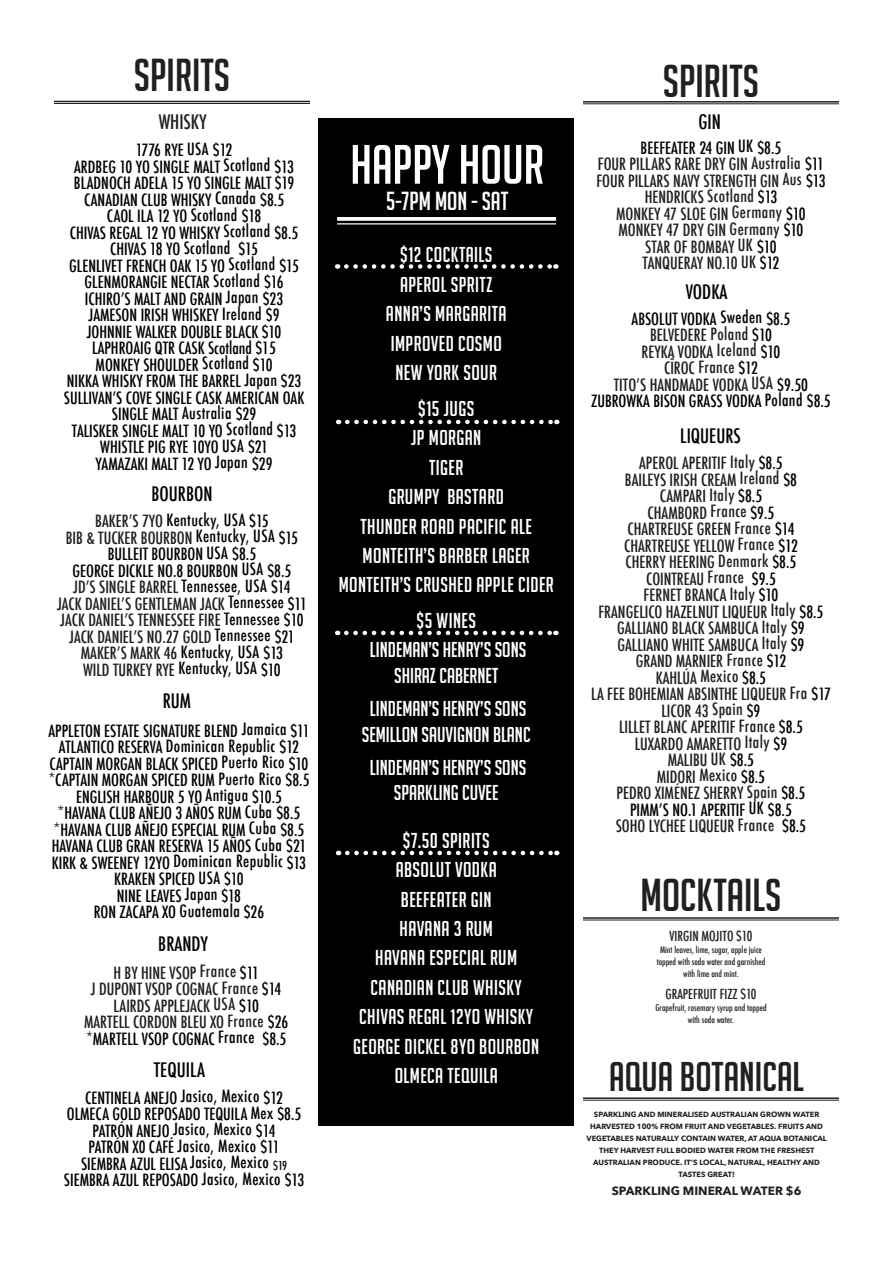
<style>
.page{position:relative;width:893px;height:1263px;background:#fff}
.page>*{position:absolute;margin:0;border:0;box-sizing:border-box;transform-origin:0 0}
.t1{font:54px "Big Noodle Titling";color:#fff}
.t2{font:45px "Big Noodle Titling";color:#231f20}
.t3{font:40.5px "Big Noodle Titling";color:#231f20}
.t4{font:25.5px "Big Noodle Titling";color:#fff}
.t5{font:21px/29.4px "Big Noodle Titling";letter-spacing:.02em;color:#fff;text-align:center}
.t6{font:21px/33.8px "Big Noodle Titling";color:#fff;text-align:center}
.t7{font:500 condensed 19.5px "Futura";color:#010101}
.t8{font:500 condensed 19.5px "Futura";color:#231f20}
.t9{font:500 condensed 16.5px/16.5px "Futura";color:#000;text-align:center}
.t10{font:500 condensed 16.5px/16.5px "Futura";color:#231f20;text-align:center}
.t11{font:500 condensed 13.5px "Futura";color:#231f20}
.t12{font:700 12px "Avenir Next";color:#231f20}
.t13{font:500 condensed 9px/12px "Futura";color:#231f20;text-align:center}
.t14{font:700 7.5px/12px "Avenir Next";color:#231f20;text-align:center}
.s1{color:#231f20}
.s2{color:#000}
.s3{font-size:12px}
</style>
<div class="page">
<div style="left:318px;top:118px;width:256px;height:1008px;background:#000"></div>
<hr style="left:54px;top:101px;width:256px;height:1px;background:#231f20">
<hr style="left:54px;top:103px;width:256px;height:1px;background:#231f20">
<hr style="left:583px;top:101px;width:256px;height:2px;background:#231f20">
<hr style="left:583px;top:104px;width:256px;height:1px;background:#231f20">
<hr style="left:583px;top:917px;width:256px;height:2px;background:#231f20">
<hr style="left:583px;top:920px;width:256px;height:1px;background:#231f20">
<hr style="left:583px;top:1097px;width:256px;height:2px;background:#231f20">
<hr style="left:583px;top:1100px;width:256px;height:1px;background:#231f20">
<svg style="left:346px;top:264px;width:210px;height:5px"></svg>
<svg style="left:347px;top:420px;width:210px;height:4px"></svg>
<svg style="left:346px;top:631px;width:210px;height:4px"></svg>
<svg style="left:337px;top:217px;width:219px;height:4px"></svg>
<hr style="left:337px;top:223px;width:219px;height:1px;background:#fff">
<svg style="left:347px;top:851px;width:210px;height:4px"></svg>
<h2 class="t2" style="left:134px;top:51px;width:98px">SPIRITS</h2>
<h2 class="t2" style="left:663px;top:57px;width:98px">SPIRITS</h2>
<p class="t8" style="left:159px;top:109px;width:49px">WHISKY</p>
<p class="t9" style="left:64px;top:142px;width:242px">1776 RYE USA $12<br>ARDBEG 10 YO SINGLE MALT Scotland $13<br>BLADNOCH ADELA 15 YO SINGLE MALT $19<br>CANADIAN CLUB WHISKY Canada $8.5<br>CAOL ILA 12 YO Scotland $18<br>CHIVAS REGAL 12 YO WHISKY Scotland $8.5<br>CHIVAS 18 YO Scotland $15<br>GLENLIVET FRENCH OAK 15 YO Scotland $15<br>GLENMORANGIE NECTAR Scotland $16<br>ICHIRO’S MALT AND GRAIN Japan $23<br>JAMESON IRISH WHISKEY Ireland $9<br>JOHNNIE WALKER DOUBLE BLACK $10<br>LAPHROAIG QTR CASK Scotland $15<br>MONKEY SHOULDER Scotland $10<br>NIKKA WHISKY FROM THE BARREL Japan $23<br>SULLIVAN’S COVE SINGLE CASK AMERICAN OAK<br>SINGLE MALT Australia $29<br>TALISKER SINGLE MALT 10 YO Scotland $13<br>WHISTLE PIG RYE 10YO USA $21<br>YAMAZAKI MALT 12 YO Japan $29</p>
<p class="t7" style="left:152px;top:482px;width:62px">BOURBON</p>
<p class="t9" style="left:66px;top:511px;width:234px;line-height:18px"><span class="s1">BAKER’S 7YO</span> Kentucky, USA $15<br><span class="s1">BIB &amp; TUCKER BOURBON</span> Kentucky, USA $15</p>
<p class="t9" style="left:57px;top:546px;width:251px">BULLEIT BOURBON USA $8.5<br>GEORGE DICKLE NO.8 BOURBON USA $8.5<br><span class="s1">JD’S SINGLE BARREL</span> Tennessee, USA $14<br><span class="s1">JACK DANIEL’S GENTLEMAN JACK</span> Tennessee $11<br><span class="s1">JACK DANIEL’S TENNESSEE FIRE</span> Tennessee $10<br><span class="s1">JACK DANIEL’S NO.27 GOLD</span> Tennessee $21</p>
<p class="t9" style="left:81px;top:643px;width:204px;text-align:left"><span class="s1">MAKER’S MARK 46</span> Kentucky, USA $13<br><span class="s1">WILD TURKEY RYE</span> Kentucky, USA $10</p>
<p class="t7" style="left:163px;top:688px;width:30px">RUM</p>
<p class="t9" style="left:48px;top:722px;width:263px">APPLETON ESTATE SIGNATURE BLEND Jamaica $11<br>ATLANTICO RESERVA Dominican Republic $12<br>CAPTAIN MORGAN BLACK SPICED Puerto Rico $10 *CAPTAIN MORGAN SPICED RUM Puerto Rico $8.5<br>ENGLISH HARBOUR 5 YO Antigua $10.5<br>*HAVANA CLUB AÑEJO 3 AÑOS RUM Cuba $8.5 *HAVANA CLUB AÑEJO ESPECIAL RUM Cuba $8.5<br>HAVANA CLUB GRAN RESERVA 15 AÑOS Cuba $21<br>KIRK &amp; SWEENEY 12YO Dominican Republic $13<br>KRAKEN SPICED USA $10<br>NINE LEAVES Japan $18<br>RON ZACAPA XO Guatemala $26</p>
<p class="t7" style="left:158px;top:931px;width:51px">BRANDY</p>
<p class="t10" style="left:84px;top:965px;width:206px">H BY HINE VSOP France <span class="s2">$11<br></span>J DUPONT VSOP COGNAC France <span class="s2">$14<br></span>LAIRDS APPLEJACK USA <span class="s2">$10<br></span>MARTELL CORDON BLEU XO France <span class="s2">$26 *MARTELL VSOP COGNAC France $8.5</span></p>
<p class="t7" style="left:154px;top:1057px;width:53px">TEQUILA</p>
<p class="t9" style="left:64px;top:1089px;width:242px">CENTINELA ANEJO Jasico, Mexico $12<br>OLMECA GOLD REPOSADO TEQUILA Mex $8.5<br>PATRÓN ANEJO Jasico, Mexico $14<br>PATRÓN X0 CAFÉ Jasico, Mexico $11<br>SIEMBRA AZUL ELISA Jasico, Mexico <span class="s3">$19<br></span>SIEMBRA AZUL REPOSADO Jasico, Mexico $13</p>
<h1 class="t1" style="left:350px;top:135px;width:195px">HAPPY HOUR</h1>
<h3 class="t4" style="left:386px;top:187px;width:124px">5-7PM MON - SAT</h3>
<p class="t5" style="left:386px;top:240px;width:122px">$12 COCKTAILS<br>APEROL SPRITZ<br>ANNA’S MARGARITA<br>IMPROVED COSMO<br>NEW YORK SOUR</p>
<p class="t5" style="left:339px;top:394px;width:217px">$15 JUGS<br>JP MORGAN<br>TIGER<br>GRUMPY BASTARD<br>THUNDER ROAD PACIFIC ALE<br>MONTEITH’S BARBER LAGER<br>MONTEITH’S CRUSHED APPLE CIDER</p>
<p class="t6" style="left:370px;top:606px;width:158px;line-height:29.4px">$5 WINES<br>LINDEMAN’S HENRY’S SONS</p>
<p class="t6" style="left:370px;top:658px;width:158px">SHIRAZ CABERNET<br>LINDEMAN’S HENRY’S SONS</p>
<p class="t6" style="left:362px;top:717px;width:170px">SEMILLON SAUVIGNON BLANC<br>LINDEMAN’S HENRY’S SONS</p>
<p class="t6" style="left:394px;top:776px;width:106px">SPARKLING CUVEE</p>
<p class="t5" style="left:353px;top:825px;width:187px">$7.50 SPIRITS<br>ABSOLUT VODKA<br>BEEFEATER GIN<br>HAVANA 3 RUM<br>HAVANA ESPECIAL RUM<br>CANADIAN CLUB WHISKY<br>CHIVAS REGAL 12YO WHISKY<br>GEORGE DICKEL 8YO BOURBON<br>OLMECA TEQUILA</p>
<p class="t7" style="left:698px;top:109px;width:24px">GIN</p>
<p class="t10" style="left:596px;top:140px;width:231px"><span class="s2">BEEFEATER 24 GIN UK $8.5<br></span>FOUR PILLARS RARE DRY GIN Australia <span class="s2">$11<br></span>FOUR PILLARS NAVY STRENGTH GIN Aus <span class="s2">$13<br></span>HENDRICKS Scotland <span class="s2">$13<br></span>MONKEY 47 SLOE GIN Germany <span class="s2">$10<br></span>MONKEY 47 DRY GIN Germany <span class="s2">$10<br></span>STAR OF BOMBAY UK <span class="s2">$10<br></span>TANQUERAY NO.10 UK <span class="s2">$12</span></p>
<p class="t10" style="left:632px;top:310px;width:160px"><span class="s2">ABSOLUT VODKA Sweden $8.5<br></span>BELVEDERE Poland <span class="s2">$10<br></span>REYKA VODKA Iceland <span class="s2">$10</span></p>
<p class="t10" style="left:614px;top:358px;width:196px;line-height:18px">CÎROC France <span class="s2">$12<br></span>TITO’S HANDMADE VODKA USA <span class="s2">$9.50</span></p>
<p class="t9" style="left:591px;top:393px;width:241px">ZUBROWKA BISON GRASS VODKA Poland $8.5</p>
<p class="t7" style="left:686px;top:279px;width:43px">VODKA</p>
<p class="t7" style="left:680px;top:423px;width:62px">LIQUEURS</p>
<p class="t10" style="left:598px;top:455px;width:226px">APEROL APERITIF Italy <span class="s2">$8.5<br></span>BAILEYS IRISH CREAM Ireland <span class="s2">$8<br></span>CAMPARI Italy <span class="s2">$8.5<br></span>CHAMBORD France <span class="s2">$9.5<br></span>CHARTREUSE GREEN France <span class="s2">$14<br></span>CHARTREUSE YELLOW France <span class="s2">$12<br></span>CHERRY HEERING Denmark <span class="s2">$8.5<br></span>COINTREAU France <span class="s2">$9.5<br></span>FERNET BRANCA Italy <span class="s2">$10<br></span>FRANGELICO HAZELNUT LIQUEUR Italy <span class="s2">$8.5<br></span>GALLIANO BLACK SAMBUCA Italy <span class="s2">$9<br></span>GALLIANO WHITE SAMBUCA Italy <span class="s2">$9<br></span>GRAND MARNIER France <span class="s2">$12<br></span>KAHLÚA Mexico <span class="s2">$8.5</span></p>
<p class="t10" style="left:591px;top:686px;width:241px">LA FEE BOHEMIAN ABSINTHE LIQUEUR Fra <span class="s2">$17<br></span>LICOR 43 Spain <span class="s2">$9<br></span>LILLET BLANC APERITIF France <span class="s2">$8.5<br></span>LUXARDO AMARETTO Italy <span class="s2">$9<br></span>MALIBU UK <span class="s2">$8.5<br></span>MIDORI Mexico <span class="s2">$8.5</span></p>
<p class="t10" style="left:616px;top:785px;width:192px">PEDRO XIMÉNEZ SHERRY Spain <span class="s2">$8.5<br>PIMM’S NO.1 APERITIF UK $8.5<br></span>SOHO LYCHEE LIQUEUR France <span class="s2">$8.5</span></p>
<h2 class="t2" style="left:641px;top:871px;width:142px">MOCKTAILS</h2>
<p class="t11" style="left:670px;top:927px;width:84px">VIRGIN MOJITO $10</p>
<p class="t13" style="left:657px;top:944px;width:110px">Mint leaves, lime, sugar, apple juice topped with soda water and garnished with lime and mint.</p>
<p class="t11" style="left:665px;top:986px;width:93px">GRAPEFRUIT FIZZ $10</p>
<p class="t13" style="left:655px;top:1002px;width:113px">Grapefruit, rosemary syrup and topped with soda water.</p>
<h3 class="t3" style="left:609px;top:1054px;width:196px">AQUA BOTANICAL</h3>
<p class="t14" style="left:587px;top:1108px;width:242px">SPARKLING AND MINERALISED AUSTRALIAN GROWN WATER HARVESTED 100% FROM FRUIT AND VEGETABLES. FRUITS AND VEGETABLES NATURALLY CONTAIN WATER, AT AQUA BOTANICAL THEY HARVEST FULL BODIED WATER FROM THE FRESHEST AUSTRALIAN PRODUCE. IT’S LOCAL, NATURAL, HEALTHY AND TASTES GREAT!</p>
<p class="t12" style="left:612px;top:1181px;width:191px">SPARKLING MINERAL WATER $6</p>
</div>
